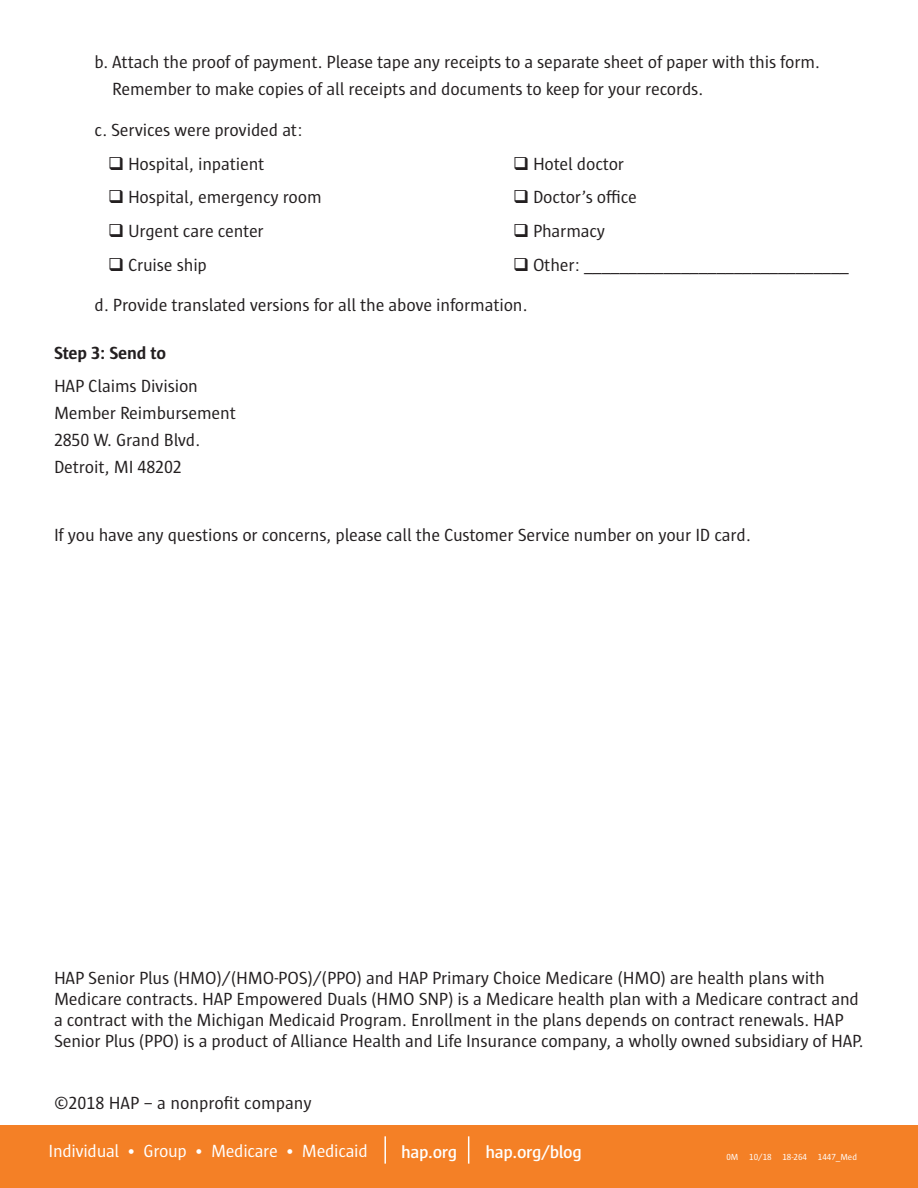
<style>
.page{position:relative;width:918px;height:1188px;background:#fff}
.page>*{position:absolute;margin:0;border:0;box-sizing:border-box;transform-origin:0 0}
.body_copy_10_14{font:18px/27px "Sun";letter-spacing:-.01em;color:#231f20}
.Footer_Product_Line{font:18px "Sun";letter-spacing:-.02em;color:#fff}
.Disclaimer_Copy_8_10{font:18px "Sun";color:#231f20}
.Footer_Product_Line-2{font:600 18px "Sun";letter-spacing:-.02em;color:#fff}
.body_copy_10_14-2{font:700 18px "Sun";letter-spacing:-.01em;color:#231f20}
.Footer_Reference_Cod{font:9px "Sun";color:#fff}
</style>
<div class="page">
<div style="left:0;top:1126px;width:918px;height:62px;background:#f48026"></div>
<hr style="left:384px;top:1136px;width:2px;height:28px;background:#fff">
<svg style="left:468px;top:1136px;width:1px;height:28px"></svg>
<p class="body_copy_10_14" style="left:112px;top:49px;width:709px;text-indent:-18px">b. Attach the proof of payment. Please tape any receipts to a separate sheet of paper with this form.<br>Remember to make copies of all receipts and documents to keep for your records.</p>
<p class="body_copy_10_14" style="left:94px;top:116px;width:210px">c. Services were provided at:</p>
<p class="body_copy_10_14" style="left:108px;top:150px;width:158px">❑ Hospital, inpatient</p>
<p class="body_copy_10_14" style="left:108px;top:184px;width:215px">❑ Hospital, emergency room</p>
<p class="body_copy_10_14" style="left:108px;top:217px;width:157px">❑ Urgent care center</p>
<p class="body_copy_10_14" style="left:108px;top:251px;width:100px">❑ Cruise ship</p>
<p class="body_copy_10_14" style="left:513px;top:150px;width:113px">❑ Hotel doctor</p>
<p class="body_copy_10_14" style="left:513px;top:184px;width:125px">❑ Doctor’s office</p>
<p class="body_copy_10_14" style="left:513px;top:217px;width:94px">❑ Pharmacy</p>
<p class="body_copy_10_14" style="left:513px;top:251px;width:337px">❑ Other: ______________________________</p>
<p class="body_copy_10_14" style="left:94px;top:292px;width:435px">d. Provide translated versions for all the above information.</p>
<p class="body_copy_10_14-2" style="left:54px;top:343px;width:114px">Step 3: Send to</p>
<p class="body_copy_10_14" style="left:54px;top:373px;width:183px">HAP Claims Division<br>Member Reimbursement<br>2850 W. Grand Blvd.<br>Detroit, MI 48202</p>
<p class="body_copy_10_14" style="left:54px;top:521px;width:698px">If you have any questions or concerns, please call the Customer Service number on your ID card.</p>
<p class="body_copy_10_14" style="left:54px;top:968px;width:811px;line-height:21px">HAP Senior Plus (HMO)/(HMO-POS)/(PPO) and HAP Primary Choice Medicare (HMO) are health plans with Medicare contracts. HAP Empowered Duals (HMO SNP) is a Medicare health plan with a Medicare contract and a contract with the Michigan Medicaid Program. Enrollment in the plans depends on contract renewals. HAP Senior Plus (PPO) is a product of Alliance Health and Life Insurance company, a wholly owned subsidiary of HAP.</p>
<p class="Disclaimer_Copy_8_10" style="left:55px;top:1093px;width:259px">©2018 HAP – a nonprofit company</p>
<p class="Footer_Product_Line" style="left:49px;top:1141px;width:321px">Individual • Group • Medicare • Medicaid</p>
<p class="Footer_Product_Line-2" style="left:486px;top:1142px;width:98px">hap.org/blog</p>
<p class="Footer_Product_Line-2" style="left:401px;top:1142px;width:58px">hap.org</p>
<p class="Footer_Reference_Cod" style="left:726px;top:1152px;width:132px">0M 10/18 18-264 1447_Med</p>
</div>
